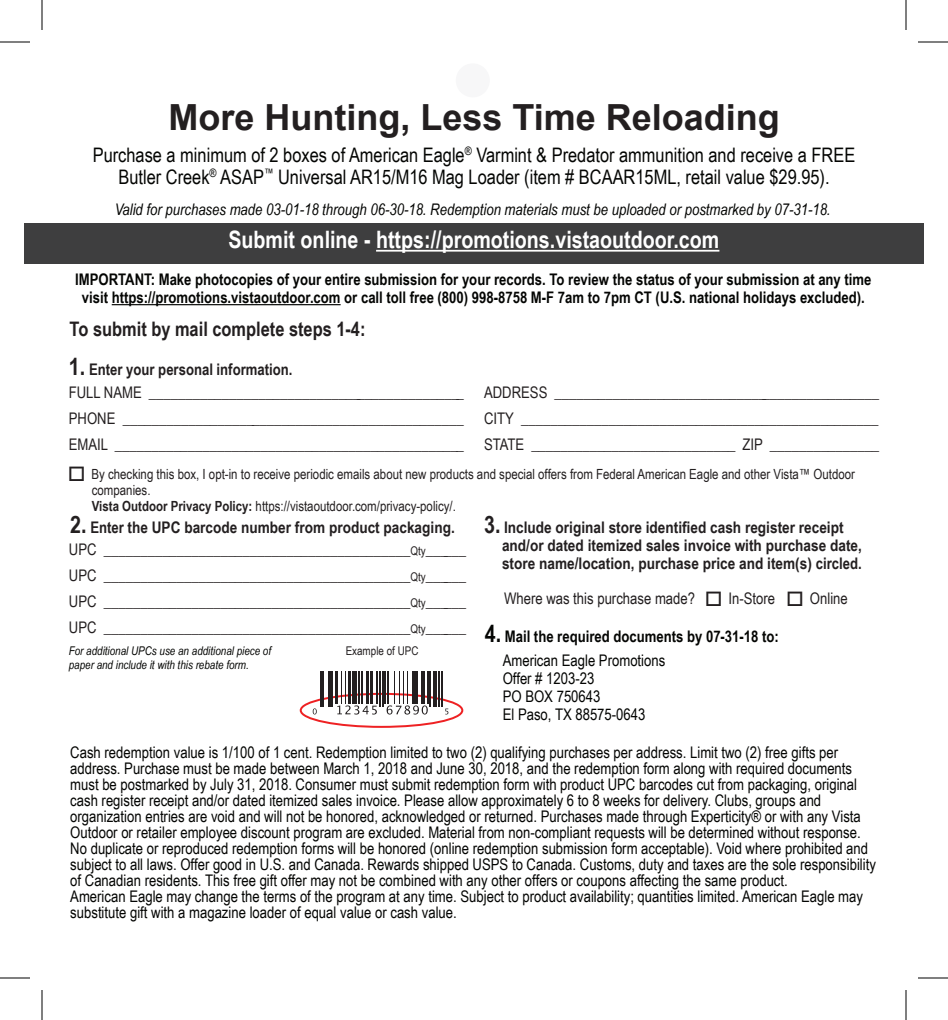
<style>
.page{position:relative;width:948px;height:1020px;background:#fff}
.page>*{position:absolute;margin:0;border:0;box-sizing:border-box;transform-origin:0 0}
.t1{font:700 36px "Arial";color:#231f20}
.t2{font:700 24px "Arial Narrow";color:#fff}
.t3{font:20px/22px "Arial Narrow";color:#040503;text-align:center}
.t4{font:700 20px "Arial Narrow";color:#231f20}
.t5{font:16px/16px "Arial Narrow";color:#040503}
.t6{font:700 16px/26px "Arial Narrow";color:#231f20}
.t7{font:700 16px/18px "Arial Narrow";color:#040503;text-align:center}
.t8{font:700 16px "Arial Narrow";color:#231f20;scale:1.04 1}
.t9{font:italic 16px "Arial Narrow";color:#040503}
.t10{font:16px "Arial Narrow";color:#231f20}
.t11{font:14px/16px "Arial Narrow";color:#231f20}
.t12{font:italic 12px/14px "Arial Narrow";color:#040503}
.t13{font:12px "Arial Narrow";color:#231f20}
.s1{font-size:24px}
.s2{font-weight:400}
.s3{font-weight:700}
.s4{font-weight:400;font-size:12px}
</style>
<div class="page">
<div style="left:24px;top:223px;width:900px;height:41px;background:#3e3e3f"></div>
<hr style="left:376px;top:250px;width:343px;height:2px;background:#fff">
<div style="left:300px;top:693px;width:163px;height:35px;border:2px solid #ee2123;border-radius:50%"></div>
<hr style="left:112px;top:304px;width:229px;height:1px;background:#040503">
<div style="left:456px;top:63px;width:34px;height:34px;background:#f7f7f8;border-radius:50%"></div>
<hr style="left:320px;top:671px;width:1px;height:36px;background:#231f20">
<hr style="left:323px;top:671px;width:1px;height:36px;background:#231f20">
<hr style="left:328px;top:671px;width:2px;height:36px;background:#231f20">
<hr style="left:332px;top:671px;width:1px;height:36px;background:#231f20">
<hr style="left:336px;top:671px;width:2px;height:33px;background:#231f20">
<hr style="left:341px;top:671px;width:1px;height:33px;background:#231f20">
<hr style="left:345px;top:671px;width:1px;height:33px;background:#231f20">
<hr style="left:349px;top:671px;width:2px;height:33px;background:#231f20">
<div style="left:352px;top:671px;width:5px;height:33px;background:#231f20"></div>
<hr style="left:359px;top:671px;width:1px;height:33px;background:#231f20">
<hr style="left:361px;top:671px;width:1px;height:33px;background:#231f20">
<hr style="left:367px;top:671px;width:2px;height:33px;background:#231f20">
<hr style="left:370px;top:671px;width:3px;height:33px;background:#231f20">
<hr style="left:377px;top:671px;width:1px;height:33px;background:#231f20">
<hr style="left:379px;top:671px;width:2px;height:36px;background:#231f20">
<hr style="left:382px;top:671px;width:1px;height:36px;background:#231f20">
<hr style="left:385px;top:671px;width:1px;height:33px;background:#231f20">
<hr style="left:387px;top:671px;width:1px;height:33px;background:#231f20">
<hr style="left:394px;top:671px;width:1px;height:33px;background:#231f20">
<hr style="left:399px;top:671px;width:1px;height:33px;background:#231f20">
<hr style="left:403px;top:671px;width:1px;height:33px;background:#231f20">
<hr style="left:407px;top:671px;width:1px;height:33px;background:#231f20">
<hr style="left:412px;top:671px;width:3px;height:33px;background:#231f20">
<hr style="left:417px;top:671px;width:1px;height:33px;background:#231f20">
<hr style="left:421px;top:671px;width:3px;height:33px;background:#231f20">
<hr style="left:427px;top:671px;width:1px;height:33px;background:#231f20">
<hr style="left:430px;top:671px;width:1px;height:36px;background:#231f20">
<hr style="left:434px;top:671px;width:3px;height:36px;background:#231f20">
<hr style="left:439px;top:671px;width:1px;height:36px;background:#231f20">
<hr style="left:441px;top:671px;width:1px;height:36px;background:#231f20">
<svg style="left:387px;top:705px;width:41px;height:10px"></svg>
<svg style="left:337px;top:705px;width:40px;height:10px"></svg>
<svg style="left:313px;top:708px;width:4px;height:6px"></svg>
<svg style="left:445px;top:709px;width:3px;height:5px"></svg>
<hr style="left:0;top:42px;width:30px;height:1px;background:#000">
<hr style="left:918px;top:42px;width:30px;height:1px;background:#000">
<hr style="left:0;top:978px;width:30px;height:1px;background:#000">
<hr style="left:918px;top:978px;width:30px;height:1px;background:#000">
<hr style="left:42px;top:0;width:1px;height:30px;background:#000">
<hr style="left:42px;top:990px;width:1px;height:30px;background:#000">
<hr style="left:906px;top:0;width:1px;height:30px;background:#000">
<hr style="left:906px;top:990px;width:1px;height:30px;background:#000">
<p class="t1" style="left:168px;top:93px;width:613px">More Hunting, Less Time Reloading</p>
<p class="t3" style="left:93px;top:143px;width:764px">Purchase a minimum of 2 boxes of American Eagle<sup>®</sup> Varmint &amp; Predator ammunition and receive a FREE<br>Butler Creek<sup>®</sup> ASAP<sup>™</sup> Universal AR15/M16 Mag Loader (item # BCAAR15ML, retail value $29.95).</p>
<p class="t9" style="left:115px;top:198px;width:717px">Valid for purchases made 03-01-18 through 06-30-18. Redemption materials must be uploaded or postmarked by 07-31-18.</p>
<p class="t2" style="left:228px;top:222px;width:492px">Submit online - https://promotions.vistaoutdoor.com</p>
<p class="t7" style="left:75px;top:270px;width:798px">IMPORTANT: Make photocopies of your entire submission for your records. To review the status of your submission at any time visit https://promotions.vistaoutdoor.com or call toll free (800) 998-8758 M-F 7am to 7pm CT (U.S. national holidays excluded).</p>
<p class="t4" style="left:70px;top:314px;width:297px">To submit by mail complete steps 1-4:</p>
<p class="t6" style="left:69px;top:356px;width:225px"><span class="s1">1.</span> Enter your personal information.</p>
<p class="t6" style="left:69px;top:378px;width:397px"><span class="s2">FULL NAME</span> ____________________________________________</p>
<p class="t6" style="left:69px;top:404px;width:397px"><span class="s2">PHONE</span> _______________________________________________<br><span class="s2">EMAIL</span> ________________________________________________</p>
<p class="t6" style="left:484px;top:379px;width:397px"><span class="s2">ADDRESS</span> _____________________________________________</p>
<p class="t6" style="left:484px;top:405px;width:396px"><span class="s2">CITY</span> _________________________________________________</p>
<p class="t6" style="left:484px;top:431px;width:397px"><span class="s2">STATE</span> ____________________________ <span class="s2">ZIP</span> _______________</p>
<p class="t11" style="left:92px;top:466px;width:765px;text-indent:-24px">□ By checking this box, I opt-in to receive periodic emails about new products and special offers from Federal American Eagle and other Vista™ Outdoor companies.</p>
<p class="t11" style="left:92px;top:498px;width:366px"><span class="s3">Vista Outdoor Privacy Policy:</span> https://vistaoutdoor.com/privacy-policy/.</p>
<p class="t6" style="left:70px;top:514px;width:386px"><span class="s1">2.</span> Enter the UPC barcode number from product packaging.</p>
<p class="t8" style="left:484px;top:516px;width:347px"><span class="s1">3.</span> Include original store identified cash register receipt</p>
<p class="t8" style="left:502px;top:534px;width:348px">and/or dated itemized sales invoice with purchase date,</p>
<p class="t8" style="left:502px;top:552px;width:347px">store name/location, purchase price and item(s) circled.</p>
<p class="t10" style="left:504px;top:586px;width:345px">Where was this purchase made? □ In-Store □ Online</p>
<p class="t6" style="left:69px;top:536px;width:399px"><span class="s2">UPC</span> __________________________________________<span class="s4">Qty</span>______</p>
<p class="t6" style="left:69px;top:562px;width:399px"><span class="s2">UPC</span> __________________________________________<span class="s4">Qty</span>______</p>
<p class="t6" style="left:69px;top:588px;width:399px"><span class="s2">UPC</span> __________________________________________<span class="s4">Qty</span>______</p>
<p class="t6" style="left:69px;top:614px;width:399px"><span class="s2">UPC</span> __________________________________________<span class="s4">Qty</span>______</p>
<p class="t12" style="left:69px;top:644px;width:204px">For additional UPCs use an additional piece of paper and include it with this rebate form.</p>
<p class="t7" style="left:485px;top:627px;width:296px"><span class="s1">4.</span> Mail the required documents by 07-31-18 to:</p>
<p class="t5" style="left:503px;top:652px;width:164px">American Eagle Promotions</p>
<p class="t5" style="left:503px;top:669px;width:99px;line-height:18px">Offer # 1203-23<br>PO BOX 750643</p>
<p class="t5" style="left:503px;top:706px;width:144px">El Paso, TX 88575-0643</p>
<p class="t13" style="left:346px;top:642px;width:74px">Example of UPC</p>
<p class="t5" style="left:70px;top:743px;width:807px">Cash redemption value is 1/100 of 1 cent. Redemption limited to two (2) qualifying purchases per address. Limit two (2) free gifts per address. Purchase must be made between March 1, 2018 and June 30, 2018, and the redemption form along with required documents must be postmarked by July 31, 2018. Consumer must submit redemption form with product UPC barcodes cut from packaging, original cash register receipt and/or dated itemized sales invoice. Please allow approximately 6 to 8 weeks for delivery. Clubs, groups and organization entries are void and will not be honored, acknowledged or returned. Purchases made through Experticity® or with any Vista Outdoor or retailer employee discount program are excluded. Material from non-compliant requests will be determined without response.<br>No duplicate or reproduced redemption forms will be honored (online redemption submission form acceptable). Void where prohibited and subject to all laws. Offer good in U.S. and Canada. Rewards shipped USPS to Canada. Customs, duty and taxes are the sole responsibility of Canadian residents. This free gift offer may not be combined with any other offers or coupons affecting the same product.</p>
<p class="t5" style="left:70px;top:887px;width:794px">American Eagle may change the terms of the program at any time. Subject to product availability; quantities limited. American Eagle may substitute gift with a magazine loader of equal value or cash value.</p>
</div>
